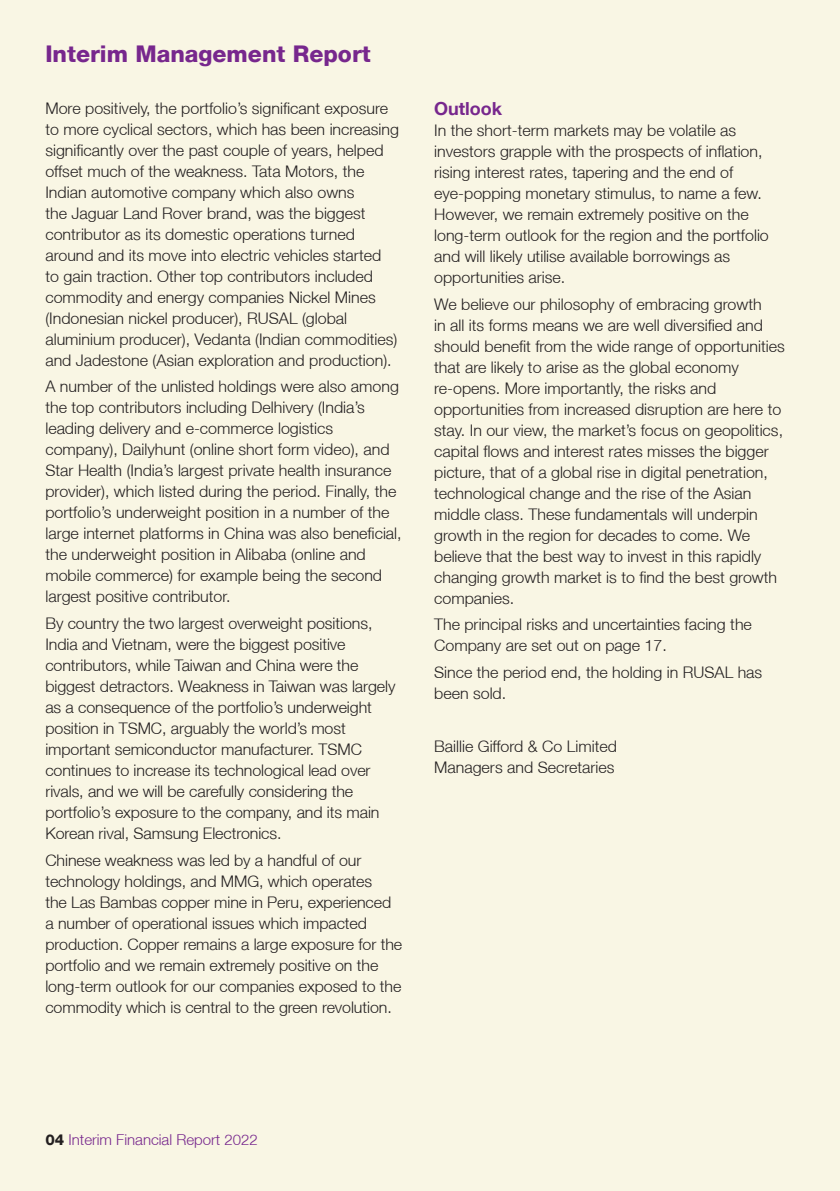
<style>
.page{position:relative;width:840px;height:1191px;background:#fff}
.page>*{position:absolute;margin:0;border:0;box-sizing:border-box;transform-origin:0 0}
.t1{font:800 23px "Helvetica Neue LT";color:#77278d}
.t2{font:700 18px "Helvetica Neue LT";color:#77278d}
.t3{font:300 16px/21px "Helvetica Neue LT";color:#231f20}
.t4{font:300 15px "Helvetica Neue LT";color:#77278d}
.s1{font-weight:800;color:#231f20}
</style>
<div class="page">
<div style="left:0;top:0;width:839px;height:1191px;background:#f9f6e4"></div>
<h1 class="t1" style="left:45px;top:40px;width:327px">Interim Management Report</h1>
<p class="t3" style="left:45px;top:97px;width:355px">More positively, the portfolio’s significant exposure to more cyclical sectors, which has been increasing significantly over the past couple of years, helped offset much of the weakness. Tata Motors, the Indian automotive company which also owns<br>the Jaguar Land Rover brand, was the biggest contributor as its domestic operations turned around and its move into electric vehicles started<br>to gain traction. Other top contributors included commodity and energy companies Nickel Mines (Indonesian nickel producer), RUSAL (global aluminium producer), Vedanta (Indian commodities) and Jadestone (Asian exploration and production).</p>
<p class="t3" style="left:45px;top:376px;width:357px">A number of the unlisted holdings were also among the top contributors including Delhivery (India’s leading delivery and e-commerce logistics company), Dailyhunt (online short form video), and Star Health (India’s largest private health insurance provider), which listed during the period. Finally, the portfolio’s underweight position in a number of the large internet platforms in China was also beneficial, the underweight position in Alibaba (online and mobile commerce) for example being the second largest positive contributor.</p>
<p class="t3" style="left:45px;top:612px;width:351px">By country the two largest overweight positions, India and Vietnam, were the biggest positive contributors, while Taiwan and China were the biggest detractors. Weakness in Taiwan was largely as a consequence of the portfolio’s underweight position in TSMC, arguably the world’s most important semiconductor manufacturer. TSMC continues to increase its technological lead over rivals, and we will be carefully considering the portfolio’s exposure to the company, and its main Korean rival, Samsung Electronics.</p>
<p class="t3" style="left:45px;top:849px;width:358px">Chinese weakness was led by a handful of our technology holdings, and MMG, which operates<br>the Las Bambas copper mine in Peru, experienced a number of operational issues which impacted production. Copper remains a large exposure for the portfolio and we remain extremely positive on the long-term outlook for our companies exposed to the commodity which is central to the green revolution.</p>
<p class="t2" style="left:434px;top:97px;width:69px">Outlook</p>
<p class="t3" style="left:434px;top:119px;width:336px">In the short-term markets may be volatile as investors grapple with the prospects of inflation, rising interest rates, tapering and the end of eye-popping monetary stimulus, to name a few.<br>However, we remain extremely positive on the long-term outlook for the region and the portfolio and will likely utilise available borrowings as opportunities arise.</p>
<p class="t3" style="left:434px;top:293px;width:352px">We believe our philosophy of embracing growth<br>in all its forms means we are well diversified and should benefit from the wide range of opportunities that are likely to arise as the global economy re-opens. More importantly, the risks and opportunities from increased disruption are here to stay. In our view, the market’s focus on geopolitics, capital flows and interest rates misses the bigger picture, that of a global rise in digital penetration, technological change and the rise of the Asian middle class. These fundamentals will underpin growth in the region for decades to come. We believe that the best way to invest in this rapidly changing growth market is to find the best growth companies.</p>
<p class="t3" style="left:434px;top:614px;width:319px">The principal risks and uncertainties facing the<br>Company are set out on page 17.</p>
<p class="t3" style="left:434px;top:661px;width:329px">Since the period end, the holding in RUSAL has been sold.</p>
<p class="t3" style="left:434px;top:736px;width:184px">Baillie Gifford &amp; Co Limited<br>Managers and Secretaries</p>
<p class="t4" style="left:45px;top:1130px;width:214px"><span class="s1">04</span> Interim Financial Report 2022</p>
</div>
